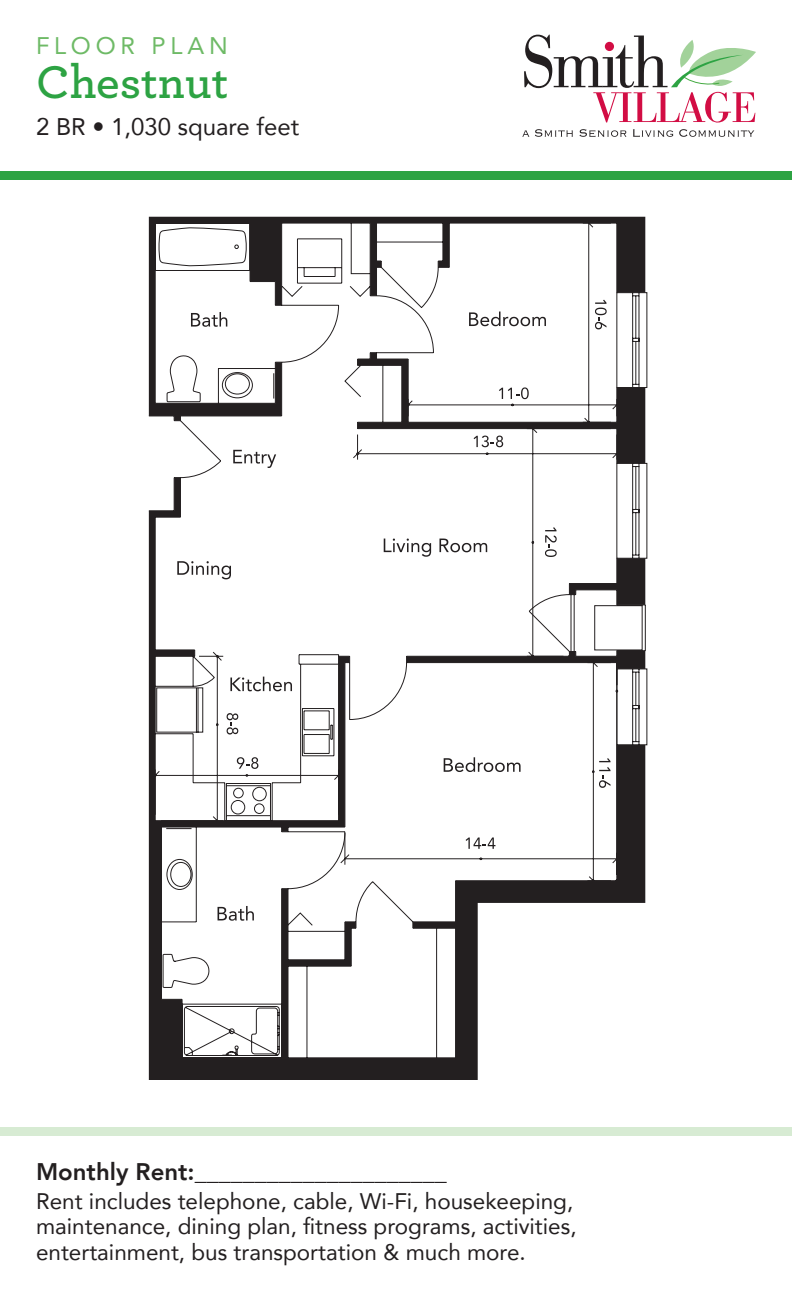
<style>
.page{position:relative;width:792px;height:1296px;background:#fff}
.page>*{position:absolute;margin:0;border:0;box-sizing:border-box;transform-origin:0 0}
.t1{font:600 48px "Archer";color:#2da343}
.t2{font:800 24px "Avenir";color:#231f20}
.t3{font:24px "Avenir";color:#231f20}
.t4{font:24px "Avenir";letter-spacing:.2em;color:#6eba66}
.t5{font:22.4px/25.4px "Avenir";color:#231f20}
</style>
<div class="page">
<svg style="left:522px;top:129px;width:51px;height:8px"></svg>
<svg style="left:579px;top:129px;width:47px;height:8px"></svg>
<svg style="left:633px;top:129px;width:40px;height:8px"></svg>
<svg style="left:679px;top:129px;width:75px;height:8px"></svg>
<svg style="left:524px;top:35px;width:232px;height:88px"></svg>
<svg style="left:149px;top:478px;width:496px;height:602px"></svg>
<svg style="left:149px;top:217px;width:496px;height:200px;fill:#231f20"></svg>
<svg style="left:622px;top:353px;width:23px;height:110px"></svg>
<svg style="left:622px;top:558px;width:23px;height:47px"></svg>
<svg style="left:622px;top:651px;width:23px;height:18px"></svg>
<svg style="left:150px;top:218px;width:472px;height:668px"></svg>
<div style="left:0;top:1127px;width:792px;height:9px;background:#d7ebd3"></div>
<div style="left:0;top:171px;width:792px;height:9px;background:#2da343"></div>
<p class="t4" style="left:36px;top:30px;width:193px">FLOOR PLAN</p>
<h1 class="t1" style="left:36px;top:46px;width:194px">Chestnut</h1>
<p class="t3" style="left:36px;top:111px;width:265px">2 BR • 1,030 square feet</p>
<p class="t2" style="left:36px;top:1156px;width:412px">Monthly Rent:_____________________</p>
<p class="t5" style="left:36px;top:1189px;width:542px">Rent includes telephone, cable, Wi-Fi, housekeeping, maintenance, dining plan, fitness programs, activities, entertainment, bus transportation &amp; much more.</p>
</div>
